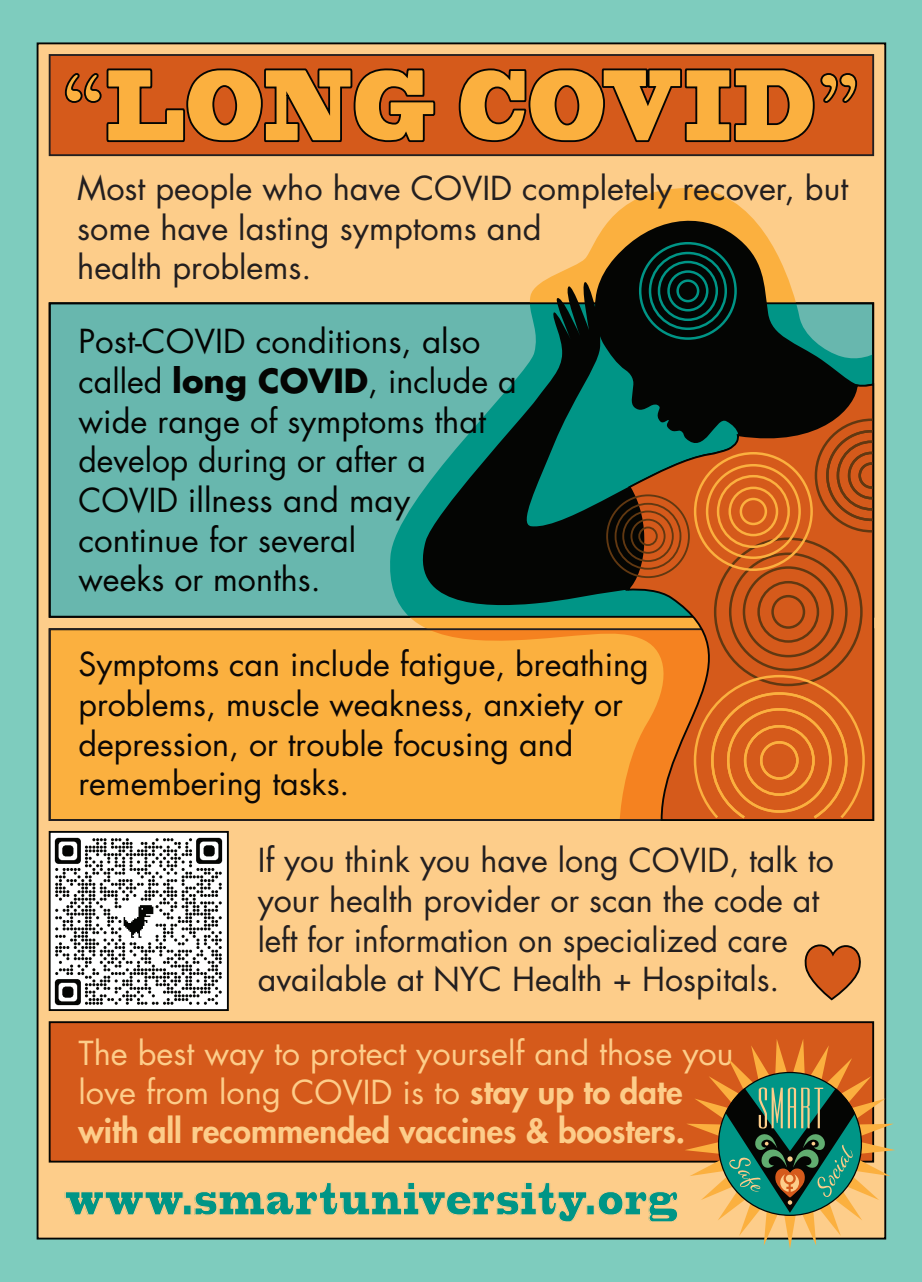
<style>
.page{position:relative;width:922px;height:1282px;background:#7eccbe}
.page>*{position:absolute;margin:0;border:0;box-sizing:border-box;transform-origin:0 0}
.t1{font:43.25px "Blackoak Std";letter-spacing:.05em;color:#009586;scale:.45 1}
.t2{font:800 32.5px "Futura Std";color:#fdcd8a}
.t3{font:32.25px/39.8px "Futura Std";color:#231f20}
.t4{font:32.25px/39.8px "Futura Std";color:#040503}
.t5{font:32.25px/39.8px "Futura Std";color:#0c0806}
.t6{font:32.25px/39px "Futura Std";color:#fdcd8a}
.s1{font-weight:700;font-size:32.5px}
.s2{font-weight:800;font-size:32.5px}
.s3{font-size:32.25px}
</style>
<div class="page">
<div style="left:37px;top:42px;width:849px;height:1197px;background:#fdcd8a;border:2px solid #040503"></div>
<div style="left:49px;top:54px;width:825px;height:102px;background:#d55a1b;border:2px solid #231f20"></div>
<div style="left:49px;top:302px;width:825px;height:316px;background:#68b7ae"></div>
<div style="left:49px;top:628px;width:825px;height:193px;background:#fbb03f"></div>
<svg style="left:619px;top:188px;width:126px;height:23px"></svg>
<svg style="left:390px;top:513px;width:18px;height:102px;fill:#009586"></svg>
<div style="left:183px;top:1204px;width:8px;height:11px;border:1px solid #fdcd8a"></div>
<div style="left:586px;top:1204px;width:8px;height:11px;border:1px solid #fdcd8a"></div>
<svg style="left:64px;top:68px;width:372px;height:75px"></svg>
<svg style="left:458px;top:68px;width:400px;height:75px"></svg>
<img style="left:52px;top:834px;width:174px;height:174px">
<div style="left:49px;top:831px;width:180px;height:180px;border:2px solid #040503"></div>
<svg style="left:408px;top:211px;width:463px;height:404px"></svg>
<svg style="left:804px;top:944px;width:57px;height:57px"></svg>
<svg style="left:622px;top:382px;width:253px;height:439px;background:#834e23"></svg>
<div style="left:771px;top:595px;width:34px;height:34px;border:2px solid #613811;border-radius:50%"></div>
<div style="left:757px;top:581px;width:62px;height:62px;border:2px solid #613811;border-radius:50%"></div>
<div style="left:638px;top:526px;width:19px;height:20px;border:2px solid #613811;border-radius:50%"></div>
<div style="left:630px;top:519px;width:35px;height:35px;border:2px solid #613811;border-radius:50%"></div>
<div style="left:622px;top:510px;width:51px;height:52px;border:2px solid #613811;border-radius:50%"></div>
<div style="left:614px;top:503px;width:67px;height:67px;border:2px solid #613811;border-radius:50%"></div>
<div style="left:606px;top:494px;width:84px;height:84px;border:2px solid #613811;border-radius:50%"></div>
<svg style="left:813px;top:417px;width:62px;height:117px;background:#b14f18"></svg>
<div style="left:739px;top:498px;width:28px;height:27px;border:2px solid #fbb03f;border-radius:50%"></div>
<div style="left:728px;top:486px;width:50px;height:50px;border:2px solid #fbb03f;border-radius:50%"></div>
<div style="left:717px;top:475px;width:73px;height:73px;border:2px solid #fbb03f;border-radius:50%"></div>
<div style="left:706px;top:464px;width:95px;height:95px;border:2px solid #fbb03f;border-radius:50%"></div>
<div style="left:694px;top:452px;width:119px;height:119px;border:2px solid #fbb03f;border-radius:50%"></div>
<svg style="left:409px;top:617px;width:465px;height:204px"></svg>
<div style="left:760px;top:741px;width:38px;height:39px;border:2px solid #fbb03f;border-radius:50%"></div>
<div style="left:676px;top:279px;width:23px;height:23px;border:2px solid #009586;border-radius:50%"></div>
<div style="left:667px;top:270px;width:41px;height:41px;border:2px solid #009586;border-radius:50%"></div>
<div style="left:657px;top:261px;width:61px;height:60px;border:2px solid #009586;border-radius:50%"></div>
<div style="left:648px;top:252px;width:79px;height:78px;border:2px solid #009586;border-radius:50%"></div>
<div style="left:639px;top:242px;width:98px;height:98px;border:2px solid #009586;border-radius:50%"></div>
<div style="left:49px;top:1021px;width:825px;height:141px;background:#d55a1b;border:2px solid #040503"></div>
<svg style="left:684px;top:1038px;width:211px;height:211px"></svg>
<p class="t3" style="left:77px;top:169px;width:772px">Most people who have COVID completely recover, but some have lasting symptoms and<br>health problems.</p>
<p class="t4" style="left:78px;top:322px;width:439px">Post-COVID conditions, also called <span class="s1">long COVID</span>, include a wide range of symptoms that develop during or after a<br>COVID illness and may continue for several<br>weeks or months.</p>
<p class="t5" style="left:78px;top:645px;width:572px">Symptoms can include fatigue, breathing problems, muscle weakness, anxiety or depression, or trouble focusing and remembering tasks.</p>
<p class="t3" style="left:258px;top:841px;width:577px">If you think you have long COVID, talk to your health provider or scan the code at left for information on specialized care available at NYC Health + Hospitals.</p>
<p class="t6" style="left:78px;top:1033px;width:656px">The best way to protect yourself and those you love from long COVID is to <span class="s2">stay up to date</span></p>
<p class="t2" style="left:78px;top:1110px;width:608px">with all recommended vaccines &amp; boosters<span class="s3">.</span></p>
<h1 class="t1" style="left:65px;top:1170px;width:1363px">www.smartuniversity.org</h1>
</div>
